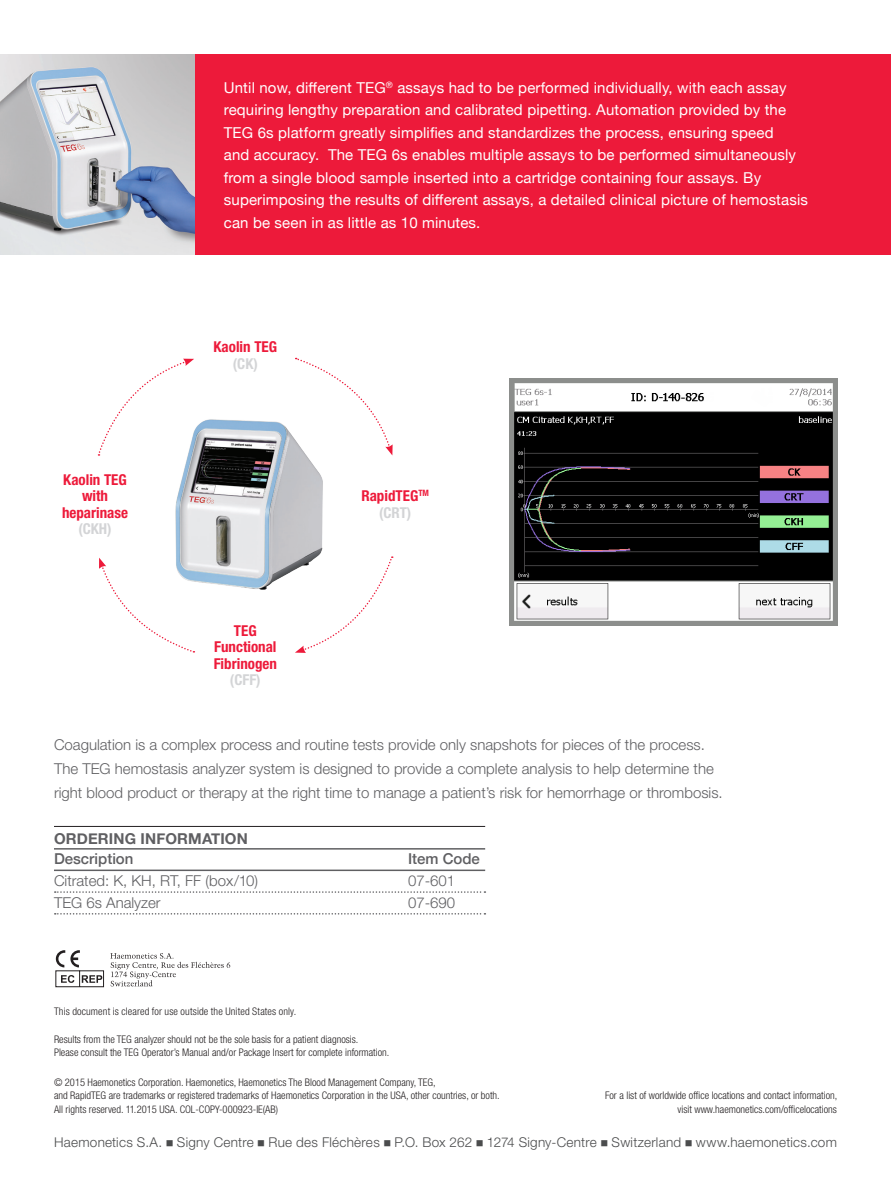
<style>
.page{position:relative;width:891px;height:1188px;background:#fff}
.page>*{position:absolute;margin:0;border:0;box-sizing:border-box;transform-origin:0 0}
.Bodycopy{font:15px/22.5px "Helvetica Neue";letter-spacing:.01em;color:#fff}
.Bodycopy-2{font:300 15px/24px "Helvetica Neue LT Std";color:#5f5f62}
.t1{font:700 condensed 15px/16.5px "Helvetica Neue LT Std";color:#ed1a3a;text-align:center}
.chart_-_line_items{font:300 15px "Helvetica Neue LT Std";color:#5f5f62}
.Parahead{font:700 15px "Helvetica Neue";letter-spacing:.01em;color:#5f5f62}
.chart_-_desc__line{font:500 15px "Helvetica Neue";color:#5f5f62}
.t2{font:700 condensed 15px "Helvetica Neue LT Std";color:#d3d4d6}
.t3{font:300 13.5px "Helvetica Neue LT Std";letter-spacing:.015em;color:#4b4c4d}
.Sign-Off_copy{font:300 condensed 10.5px/13.5px "Helvetica Neue LT Std";color:#231f20}
</style>
<div class="page">
<img style="left:175px;top:419px;width:148px;height:171px">
<img style="left:0;top:54px;width:196px;height:201px">
<div style="left:196px;top:54px;width:695px;height:201px;background:#ed1a3a"></div>
<hr style="left:54px;top:826px;width:431px;height:1px;background:#231f20">
<hr style="left:54px;top:848px;width:431px;height:2px;background:#5f5f62">
<hr style="left:54px;top:870px;width:431px;height:1px;background:#5f5f62">
<svg style="left:55px;top:891px;width:430px;height:2px"></svg>
<svg style="left:55px;top:913px;width:430px;height:2px"></svg>
<svg style="left:295px;top:357px;width:98px;height:98px"></svg>
<svg style="left:97px;top:359px;width:97px;height:97px"></svg>
<svg style="left:99px;top:558px;width:95px;height:95px"></svg>
<svg style="left:295px;top:556px;width:98px;height:97px"></svg>
<img style="left:509px;top:379px;width:329px;height:246px">
<svg style="left:110px;top:953px;width:120px;height:33px"></svg>
<svg style="left:56px;top:950px;width:48px;height:37px"></svg>
<p class="Bodycopy" style="left:224px;top:77px;width:586px">Until now, different TEG<sup>®</sup> assays had to be performed individually, with each assay requiring lengthy preparation and calibrated pipetting. Automation provided by the TEG 6s platform greatly simplifies and standardizes the process, ensuring speed<br>and accuracy. The TEG 6s enables multiple assays to be performed simultaneously from a single blood sample inserted into a cartridge containing four assays. By superimposing the results of different assays, a detailed clinical picture of hemostasis can be seen in as little as 10 minutes.</p>
<p class="t1" style="left:62px;top:471px;width:68px">Kaolin TEG with heparinase</p>
<p class="t2" style="left:78px;top:520px;width:35px">(CKH)</p>
<p class="t1" style="left:214px;top:338px;width:65px">Kaolin TEG</p>
<p class="t2" style="left:233px;top:354px;width:26px">(CK)</p>
<p class="t1" style="left:214px;top:622px;width:65px">TEG<br>Functional<br>Fibrinogen</p>
<p class="t2" style="left:230px;top:671px;width:32px">(CFF)</p>
<p class="t1" style="left:361px;top:488px;width:69px">RapidTEG<sup>TM</sup></p>
<p class="t2" style="left:379px;top:504px;width:34px">(CRT)</p>
<p class="Bodycopy-2" style="left:54px;top:733px;width:670px">Coagulation is a complex process and routine tests provide only snapshots for pieces of the process.<br>The TEG hemostasis analyzer system is designed to provide a complete analysis to help determine the right blood product or therapy at the right time to manage a patient’s risk for hemorrhage or thrombosis.</p>
<p class="Parahead" style="left:54px;top:827px;width:195px">ORDERING INFORMATION</p>
<p class="chart_-_desc__line" style="left:54px;top:847px;width:81px">Description</p>
<p class="chart_-_desc__line" style="left:408px;top:847px;width:73px">Item Code</p>
<p class="chart_-_line_items" style="left:54px;top:872px;width:206px">Citrated: K, KH, RT, FF (box/10)</p>
<p class="chart_-_line_items" style="left:408px;top:872px;width:49px">07-601</p>
<p class="chart_-_line_items" style="left:54px;top:893px;width:108px">TEG 6s Analyzer</p>
<p class="chart_-_line_items" style="left:408px;top:893px;width:49px">07-690</p>
<p class="Sign-Off_copy" style="left:54px;top:1004px;width:244px">This document is cleared for use outside the United States only.</p>
<p class="Sign-Off_copy" style="left:54px;top:1032px;width:337px">Results from the TEG analyzer should not be the sole basis for a patient diagnosis.<br>Please consult the TEG Operator’s Manual and/or Package Insert for complete information.</p>
<p class="Sign-Off_copy" style="left:54px;top:1075px;width:447px">© 2015 Haemonetics Corporation. Haemonetics, Haemonetics The Blood Management Company, TEG,<br>and RapidTEG are trademarks or registered trademarks of Haemonetics Corporation in the USA, other countries, or both.<br>All rights reserved. 11.2015 USA. COL-COPY-000923-IE(AB)</p>
<p class="Sign-Off_copy" style="left:605px;top:1089px;width:234px;text-align:right">For a list of worldwide office locations and contact information, visit www.haemonetics.com/officelocations</p>
<p class="t3" style="left:54px;top:1134px;width:785px">Haemonetics S.A. Signy Centre Rue des Fléchères P.O. Box 262 1274 Signy-Centre Switzerland www.haemonetics.com</p>
</div>
